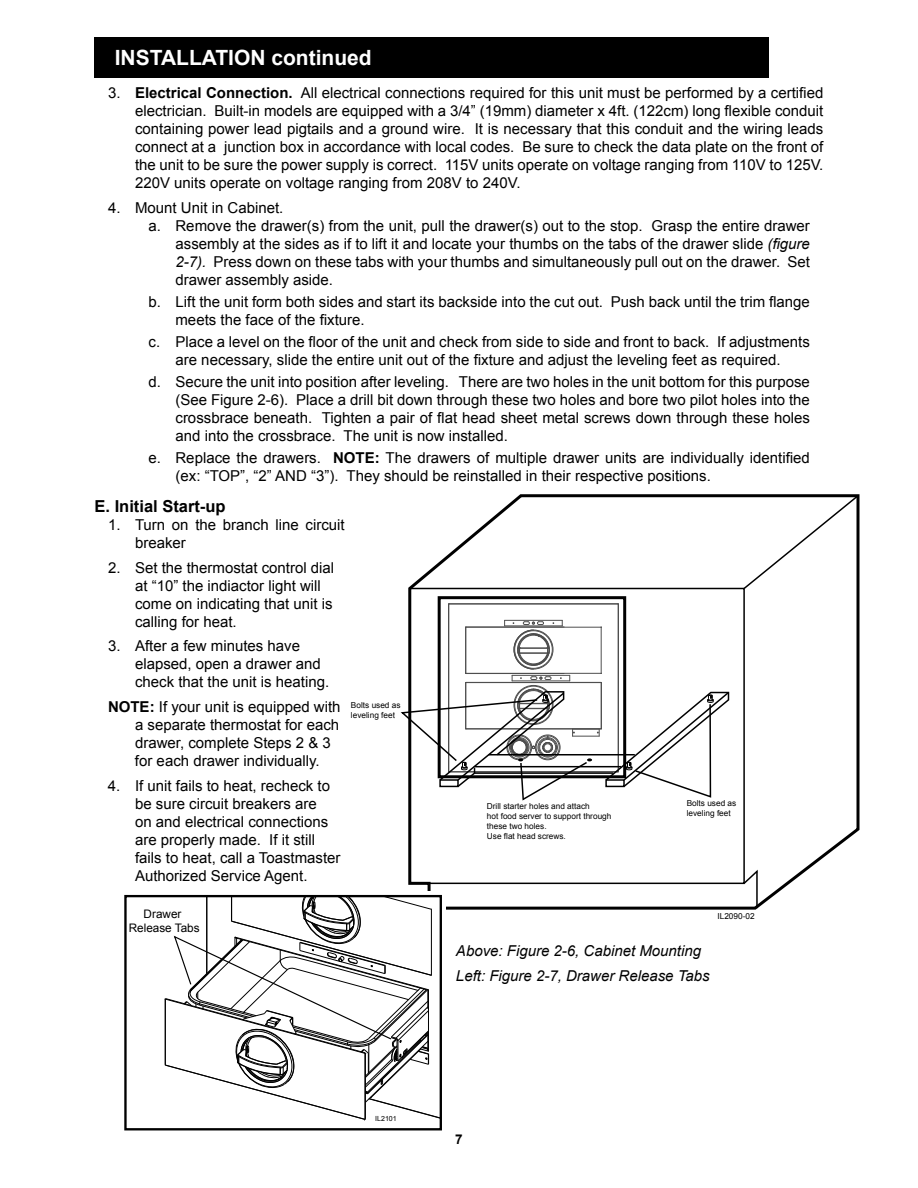
<style>
.page{position:relative;width:918px;height:1188px;background:#fff}
.page>*{position:absolute;margin:0;border:0;box-sizing:border-box;transform-origin:0 0}
.t1{font:700 21px "Arial";color:#fff}
.t2{font:700 16.5px "Arial";color:#000}
.t3{font:15px/18px "Arial";color:#000}
.t4{font:italic 15px/24.9px "Arial";color:#000}
.t5{font:700 13.5px "Arial";color:#000}
.t6{font:11.7px "Arial";color:#000}
.t7{font:8.25px/9.9px "Arial";color:#000}
.t8{font:7.05px "Arial";color:#000}
.s1{font-weight:700}
.s2{font-style:italic}
</style>
<div class="page">
<div style="left:94px;top:38px;width:676px;height:40px;background:#000"></div>
<svg style="left:408px;top:494px;width:452px;height:416px"></svg>
<div style="left:409px;top:588px;width:336px;height:296px;border:2px solid #000"></div>
<div style="left:438px;top:596px;width:188px;height:182px;border:3px solid #000"></div>
<svg style="left:742px;top:494px;width:118px;height:97px"></svg>
<svg style="left:742px;top:868px;width:16px;height:42px"></svg>
<hr style="left:465px;top:627px;width:1px;height:46px;background:#000">
<hr style="left:465px;top:683px;width:1px;height:46px;background:#000">
<hr style="left:448px;top:604px;width:1px;height:168px;background:#000">
<hr style="left:449px;top:603px;width:169px;height:1px;background:#000">
<div style="left:514px;top:686px;width:39px;height:38px;border:1px solid #000;border-radius:50%"></div>
<div style="left:514px;top:685px;width:39px;height:40px;border:1px solid #000;border-radius:50%"></div>
<hr style="left:466px;top:627px;width:1px;height:46px;background:#000">
<hr style="left:466px;top:673px;width:135px;height:1px;background:#000">
<hr style="left:466px;top:627px;width:135px;height:1px;background:#000">
<hr style="left:601px;top:627px;width:1px;height:46px;background:#000">
<hr style="left:466px;top:683px;width:1px;height:46px;background:#000">
<hr style="left:466px;top:682px;width:135px;height:1px;background:#000">
<hr style="left:601px;top:683px;width:1px;height:46px;background:#000">
<hr style="left:505px;top:620px;width:57px;height:1px;background:#000">
<hr style="left:505px;top:626px;width:57px;height:1px;background:#000">
<hr style="left:512px;top:681px;width:58px;height:1px;background:#000">
<hr style="left:512px;top:675px;width:58px;height:1px;background:#000">
<hr style="left:449px;top:604px;width:1px;height:168px;background:#000">
<hr style="left:618px;top:604px;width:1px;height:168px;background:#000">
<hr style="left:449px;top:604px;width:169px;height:1px;background:#000">
<svg style="left:512px;top:621px;width:42px;height:60px"></svg>
<svg style="left:400px;top:689px;width:331px;height:113px"></svg>
<div style="left:120px;top:891px;width:326px;height:243px;background:#fff"></div>
<svg style="left:165px;top:898px;width:274px;height:223px"></svg>
<div style="left:124px;top:895px;width:318px;height:235px;border:2px solid #000"></div>
<h1 class="t1" style="left:115px;top:44px;width:259px">INSTALLATION continued</h1>
<p class="t3" style="left:135px;top:84px;width:690px;text-align:justify;text-indent:-27px">3. <span class="s1">Electrical Connection.</span> All electrical connections required for this unit must be performed by a certified electrician. Built-in models are equipped with a 3/4” (19mm) diameter x 4ft. (122cm) long flexible conduit containing power lead pigtails and a ground wire. It is necessary that this conduit and the wiring leads connect at a junction box in accordance with local codes. Be sure to check the data plate on the front of the unit to be sure the power supply is correct. 115V units operate on voltage ranging from 110V to 125V.<br>220V units operate on voltage ranging from 208V to 240V.</p>
<p class="t3" style="left:108px;top:199px;width:177px">4. Mount Unit in Cabinet.</p>
<p class="t3" style="left:148px;top:217px;width:663px">a. Remove the drawer(s) from the unit, pull the drawer(s) out to the stop. Grasp the entire drawer</p>
<p class="t3" style="left:176px;top:235px;width:636px">assembly at the sides as if to lift it and locate your thumbs on the tabs of the drawer slide <span class="s2">(figure</span></p>
<p class="t3" style="left:176px;top:253px;width:636px"><span class="s2">2-7).</span> Press down on these tabs with your thumbs and simultaneously pull out on the drawer. Set</p>
<p class="t3" style="left:176px;top:271px;width:159px">drawer assembly aside.</p>
<p class="t3" style="left:176px;top:293px;width:636px;text-indent:-27px">b. Lift the unit form both sides and start its backside into the cut out. Push back until the trim flange meets the face of the fixture.</p>
<p class="t3" style="left:148px;top:333px;width:663px;text-align:center">c. Place a level on the floor of the unit and check from side to side and front to back. If adjustments are necessary, slide the entire unit out of the fixture and adjust the leveling feet as required.</p>
<p class="t3" style="left:176px;top:373px;width:636px;text-align:justify;text-indent:-27px">d. Secure the unit into position after leveling. There are two holes in the unit bottom for this purpose (See Figure 2-6). Place a drill bit down through these two holes and bore two pilot holes into the crossbrace beneath. Tighten a pair of flat head sheet metal screws down through these holes and into the crossbrace. The unit is now installed.</p>
<p class="t3" style="left:176px;top:449px;width:636px;text-indent:-27px">e. Replace the drawers. <span class="s1">NOTE:</span> The drawers of multiple drawer units are individually identified (ex: “TOP”, “2” AND “3”). They should be reinstalled in their respective positions.</p>
<p class="t2" style="left:94px;top:495px;width:133px">E. Initial Start-up</p>
<p class="t3" style="left:135px;top:516px;width:211px;text-indent:-27px">1. Turn on the branch line circuit breaker</p>
<p class="t3" style="left:135px;top:558px;width:201px;text-indent:-27px">2. Set the thermostat control dial at “10” the indiactor light will come on indicating that unit is calling for heat.</p>
<p class="t3" style="left:135px;top:637px;width:196px;text-indent:-27px">3. After a few minutes have elapsed, open a drawer and check that the unit is heating.</p>
<p class="t3" style="left:135px;top:698px;width:207px;text-indent:-27px"><span class="s1">NOTE:</span> If your unit is equipped with a separate thermostat for each drawer, complete Steps 2 &amp; 3 for each drawer individually.</p>
<p class="t3" style="left:135px;top:777px;width:207px;text-indent:-27px">4. If unit fails to heat, recheck to be sure circuit breakers are<br>on and electrical connections are properly made. If it still fails to heat, call a Toastmaster<br>Authorized Service Agent.</p>
<p class="t7" style="left:351px;top:700px;width:51px">Bolts used as leveling feet</p>
<p class="t7" style="left:687px;top:798px;width:51px">Bolts used as leveling feet</p>
<p class="t7" style="left:487px;top:801px;width:126px">Drill starter holes and attach<br>hot food server to support through these two holes.<br>Use flat head screws.</p>
<p class="t6" style="left:144px;top:906px;width:39px">Drawer</p>
<p class="t7" style="left:717px;top:911px;width:39px">IL2090-02</p>
<p class="t6" style="left:129px;top:920px;width:72px">Release Tabs</p>
<p class="t8" style="left:375px;top:1114px;width:23px">IL2101</p>
<p class="t4" style="left:456px;top:938px;width:255px">Above: Figure 2-6, Cabinet Mounting<br>Left: Figure 2-7, Drawer Release Tabs</p>
<p class="t5" style="left:455px;top:1130px;width:9px">7</p>
</div>
